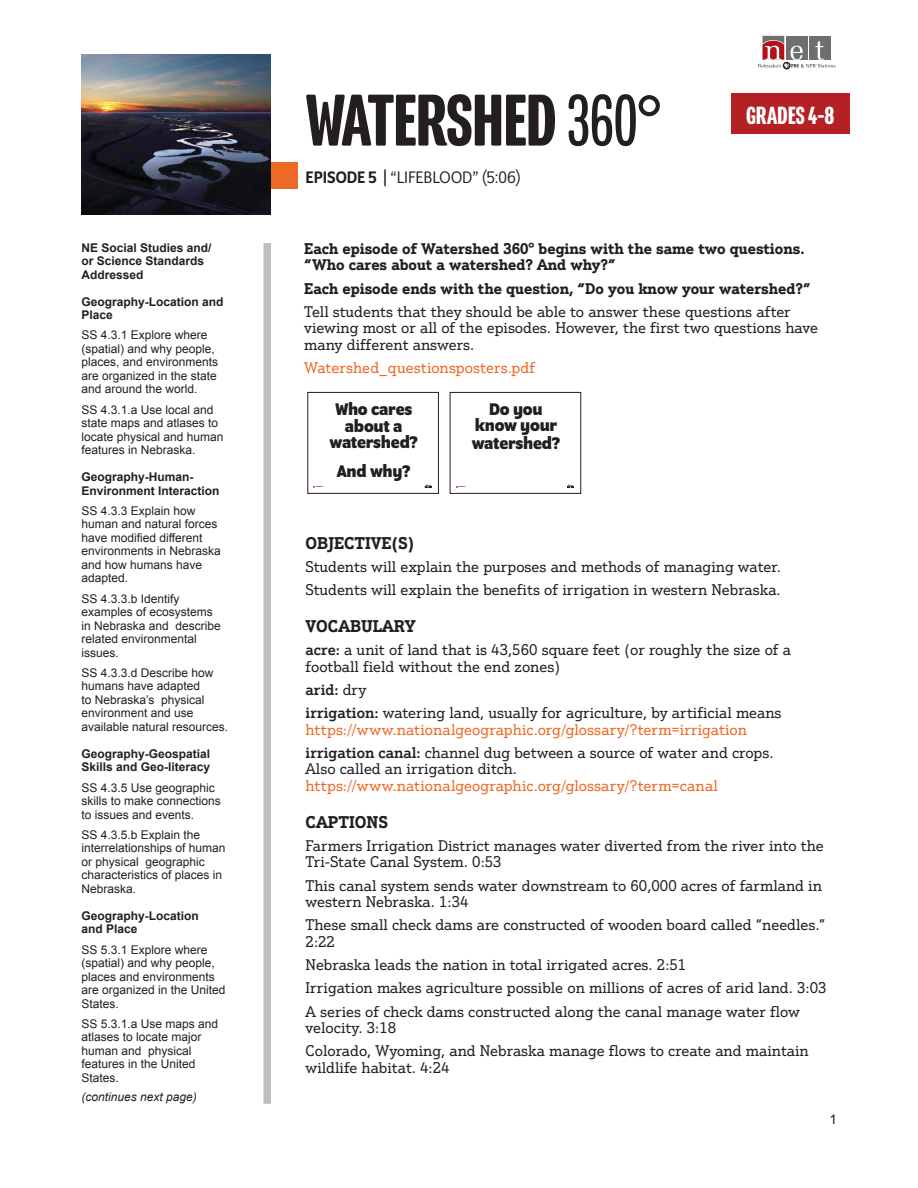
<style>
.page{position:relative;width:918px;height:1188px;background:#fff}
.page>*{position:absolute;margin:0;border:0;box-sizing:border-box;transform-origin:0 0}
.t1{font:500 79.5px "Program Nar OT";letter-spacing:-.015em;color:#231f20}
.t2{font:500 27px "Program Nar OT";color:#fff}
.t3{font:700 18.15px/16.5px "Program OT";letter-spacing:-.015em;color:#231f20;text-align:center}
.t4{font:18px "Program OT";color:#231f20}
.text__header{font:700 16.5px "Justus Pro";color:#231f20}
.text__body{font:15px/16.5px "Justus Pro";color:#231f20}
.text__body-2{font:15px/16.5px "Justus Pro";color:#ed6926}
.text__body-3{font:700 15px/16.5px "Justus Pro";color:#231f20}
.text__body-4{font:500 15px "Justus Pro";color:#231f20}
.t5{font:13.5px "Arial";color:#231f20}
.standards__body{font:12px/13.5px "Arial";color:#231f20}
.standard__subhead{font:700 12px/13.5px "Arial";color:#231f20}
.standards__header{font:700 12px/13.5px "Arial";color:#231f20}
.standards__body-2{font:italic 12px "Arial";color:#231f20}
.t6{font:500 1.65px "Program Nar OT";letter-spacing:.005em;color:#231f20}
.s1{font-weight:400}
.s2{font-weight:500}
.s3{font-weight:500;color:#231f20}
.s4{color:#231f20}
.s5{color:#ed6926}
</style>
<div class="page">
<div style="left:263px;top:243px;width:8px;height:861px;background:#bcbec0"></div>
<img style="left:81px;top:54px;width:190px;height:161px">
<div style="left:271px;top:162px;width:27px;height:27px;background:#ed6926"></div>
<div style="left:731px;top:93px;width:118px;height:41px;background:#b52025"></div>
<div style="left:783px;top:62px;width:8px;height:7px;background:#231f20;border-radius:50%"></div>
<svg style="left:758px;top:36px;width:77px;height:32px"></svg>
<svg style="left:425px;top:485px;width:7px;height:3px"></svg>
<div style="left:307px;top:392px;width:132px;height:102px;border:1px solid #231f20"></div>
<svg style="left:568px;top:485px;width:6px;height:3px"></svg>
<div style="left:450px;top:392px;width:131px;height:102px;border:1px solid #231f20"></div>
<p class="standards__header" style="left:81px;top:241px;width:132px">NE Social Studies and/ or Science Standards<br>Addressed</p>
<p class="standard__subhead" style="left:81px;top:295px;width:144px">Geography-Location and<br>Place</p>
<p class="standards__body" style="left:81px;top:329px;width:138px">SS 4.3.1 Explore where (spatial) and why people, places, and environments are organized in the state and around the world.</p>
<p class="standards__body" style="left:81px;top:403px;width:144px">SS 4.3.1.a Use local and state maps and atlases to locate physical and human features in Nebraska.</p>
<p class="standard__subhead" style="left:81px;top:471px;width:140px">Geography-Human-<br>Environment Interaction</p>
<p class="standards__body" style="left:81px;top:504px;width:141px">SS 4.3.3 Explain how human and natural forces have modified different environments in Nebraska and how humans have adapted.</p>
<p class="standards__body" style="left:81px;top:592px;width:141px">SS 4.3.3.b Identify examples of ecosystems in Nebraska and describe related environmental issues.</p>
<p class="standards__body" style="left:81px;top:666px;width:148px">SS 4.3.3.d Describe how humans have adapted<br>to Nebraska’s physical environment and use available natural resources.</p>
<p class="standard__subhead" style="left:81px;top:747px;width:130px">Geography-Geospatial<br>Skills and Geo-literacy</p>
<p class="standards__body" style="left:81px;top:781px;width:141px">SS 4.3.5 Use geographic skills to make connections to issues and events.</p>
<p class="standards__body" style="left:81px;top:828px;width:146px">SS 4.3.5.b Explain the interrelationships of human or physical geographic characteristics of places in<br>Nebraska.</p>
<p class="standard__subhead" style="left:81px;top:909px;width:119px">Geography-Location and Place</p>
<p class="standards__body" style="left:81px;top:943px;width:146px">SS 5.3.1 Explore where (spatial) and why people, places and environments are organized in the United<br>States.</p>
<p class="standards__body" style="left:81px;top:1017px;width:138px">SS 5.3.1.a Use maps and atlases to locate major human and physical features in the United<br>States.</p>
<p class="standards__body-2" style="left:81px;top:1089px;width:117px">(continues next page)</p>
<h1 class="t1" style="left:306px;top:77px;width:357px">WATERSHED <span class="s1">360°</span></h1>
<p class="t4" style="left:306px;top:167px;width:217px"><span class="s2">EPISODE 5 |</span> “LIFEBLOOD” (5:06)</p>
<h2 class="t2" style="left:746px;top:100px;width:90px">GRADES 4-8</h2>
<p class="text__body-3" style="left:304px;top:240px;width:502px">Each episode of Watershed 360° begins with the same two questions. “Who cares about a watershed? And why?”</p>
<p class="text__body-3" style="left:304px;top:280px;width:508px">Each episode ends with the question, “Do you know your watershed?”</p>
<p class="text__body" style="left:304px;top:303px;width:515px">Tell students that they should be able to answer these questions after viewing most or all of the episodes. However, the first two questions have many different answers.</p>
<p class="text__body-2" style="left:304px;top:359px;width:233px">Watershed_questionsposters.pdf</p>
<p class="t3" style="left:329px;top:401px;width:90px">Who cares about a watershed?</p>
<p class="t3" style="left:337px;top:462px;width:75px">And why?</p>
<p class="t6" style="left:316px;top:486px;width:9px">WATERSHED <span class="s1">360°</span></p>
<p class="t3" style="left:475px;top:401px;width:84px;line-height:15.9px">Do you know your</p>
<p class="t3" style="left:472px;top:435px;width:90px">watershed?</p>
<p class="t6" style="left:458px;top:486px;width:9px">WATERSHED <span class="s1">360°</span></p>
<p class="text__header" style="left:306px;top:532px;width:110px">OBJECTIVE(S)</p>
<p class="text__body" style="left:306px;top:558px;width:477px">Students will explain the purposes and methods of managing water.</p>
<p class="text__body" style="left:306px;top:581px;width:477px">Students will explain the benefits of irrigation in western Nebraska.</p>
<p class="text__header" style="left:306px;top:615px;width:111px">VOCABULARY</p>
<p class="text__body" style="left:306px;top:641px;width:487px"><span class="s2">acre:</span> a unit of land that is 43,560 square feet (or roughly the size of a football field without the end zones)</p>
<p class="text__body-4" style="left:306px;top:680px;width:62px">arid: <span class="s1">dry</span></p>
<p class="text__body-2" style="left:306px;top:704px;width:477px"><span class="s3">irrigation:</span> <span class="s4">watering land, usually for agriculture, by artificial means </span>https://www.nationalgeographic.org/glossary/?term=irrigation</p>
<p class="text__body" style="left:306px;top:744px;width:470px"><span class="s2">irrigation canal:</span> channel dug between a source of water and crops.<br>Also called an irrigation ditch. <span class="s5">https://www.nationalgeographic.org/glossary/?term=canal</span></p>
<p class="text__header" style="left:306px;top:811px;width:84px">CAPTIONS</p>
<p class="text__body" style="left:306px;top:837px;width:520px">Farmers Irrigation District manages water diverted from the river into the<br>Tri-State Canal System. 0:53</p>
<p class="text__body" style="left:306px;top:877px;width:518px">This canal system sends water downstream to 60,000 acres of farmland in western Nebraska. 1:34</p>
<p class="text__body" style="left:306px;top:917px;width:521px">These small check dams are constructed of wooden board called “needles.”<br>2:22</p>
<p class="text__body" style="left:306px;top:956px;width:382px">Nebraska leads the nation in total irrigated acres. 2:51</p>
<p class="text__body" style="left:306px;top:980px;width:522px">Irrigation makes agriculture possible on millions of acres of arid land. 3:03</p>
<p class="text__body" style="left:306px;top:1003px;width:496px">A series of check dams constructed along the canal manage water flow velocity. 3:18</p>
<p class="text__body" style="left:306px;top:1043px;width:505px">Colorado, Wyoming, and Nebraska manage flows to create and maintain wildlife habitat. 4:24</p>
<p class="t5" style="left:829px;top:1110px;width:9px">1</p>
</div>
